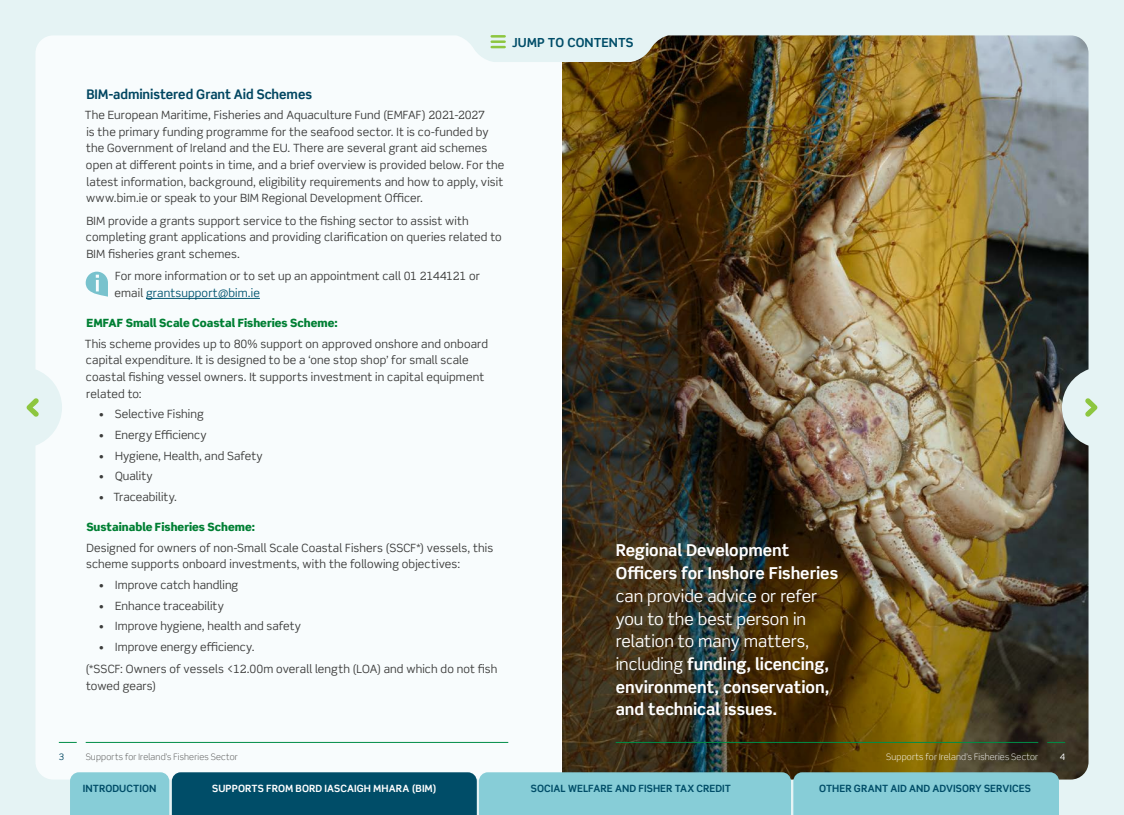
<style>
.page{position:relative;width:1124px;height:815px;background:#fff}
.page>*{position:absolute;margin:0;border:0;box-sizing:border-box;transform-origin:0 0}
.t1{font:700 16.38px/22.8px "Scene Pro";letter-spacing:-.005em;color:#fff}
.t2{font:700 13.25px "Scene Pro";letter-spacing:-.005em;color:#004560}
.Heading_1{font:700 12.5px "Scene Pro";letter-spacing:.005em;color:#004d68}
.t3{font:11.38px/16.8px "Scene Pro";letter-spacing:.01em;color:#3c3c3b}
.t4{font:700 10px "Scene Pro";letter-spacing:.01em;color:#004d68}
.Tab{font:700 10px "Scene Pro";letter-spacing:.01em;color:#fff}
.t5{font:300 8.88px "Scene Pro";letter-spacing:.02em;color:#4a4a49}
.t6{font:300 8.88px "Scene Pro";letter-spacing:.02em;color:#fff}
.t7{font:8.88px "Scene Pro";color:#004560}
.t8{font:8.88px "Scene Pro";color:#fff}
.s1{color:#005470}
.s2{font-weight:900;color:#007f33}
.s3{font-weight:300}
.s4{font-weight:400}
</style>
<div class="page">
<img style="left:0;top:0;width:1123px;height:815px">
<svg style="left:70px;top:772px;width:988px;height:43px;background:#5ea5b4"></svg>
<svg style="left:1084px;top:398px;width:13px;height:19px"></svg>
<svg style="left:26px;top:398px;width:13px;height:19px"></svg>
<svg style="left:491px;top:35px;width:13px;height:13px"></svg>
<p class="Heading_1" style="left:512px;top:34px;width:123px">JUMP TO CONTENTS</p>
<p class="t2" style="left:86px;top:86px;width:227px">BIM-administered Grant Aid Schemes</p>
<p class="t3" style="left:85px;top:106px;width:421px">The European Maritime, Fisheries and Aquaculture Fund (EMFAF) 2021-2027<br>is the primary funding programme for the seafood sector. It is co-funded by the Government of Ireland and the EU. There are several grant aid schemes open at different points in time, and a brief overview is provided below. For the latest information, background, eligibility requirements and how to apply, visit www.bim.ie or speak to your BIM Regional Development Officer.</p>
<p class="t3" style="left:86px;top:212px;width:417px">BIM provide a grants support service to the fishing sector to assist with completing grant applications and providing clarification on queries related to<br>BIM fisheries grant schemes.</p>
<p class="t3" style="left:115px;top:268px;width:367px">For more information or to set up an appointment call 01 2144121 or email <span class="s1">grantsupport@bim.ie</span></p>
<p class="t3" style="left:85px;top:313px;width:405px;line-height:20.2px"><span class="s2">EMFAF Small Scale Coastal Fisheries Scheme:<br></span>This scheme provides up to 80% support on approved onshore and onboard</p>
<p class="t3" style="left:86px;top:352px;width:399px">capital expenditure. It is designed to be a ‘one stop shop’ for small scale coastal fishing vessel owners. It supports investment in capital equipment related to:</p>
<p class="t3" style="left:99px;top:406px;width:106px"><span class="s3">•</span> Selective Fishing</p>
<p class="t3" style="left:99px;top:426px;width:109px"><span class="s3">•</span> Energy Efficiency</p>
<p class="t3" style="left:99px;top:447px;width:165px"><span class="s3">•</span> Hygiene, Health, and Safety</p>
<p class="t3" style="left:99px;top:468px;width:55px"><span class="s3">•</span> Quality</p>
<p class="t3" style="left:99px;top:488px;width:80px"><span class="s3">•</span> Traceability.</p>
<p class="t3" style="left:86px;top:517px;width:408px;line-height:20.2px"><span class="s2">Sustainable Fisheries Scheme:<br></span>Designed for owners of non-Small Scale Coastal Fishers (SSCF*) vessels, this</p>
<p class="t3" style="left:86px;top:556px;width:375px">scheme supports onboard investments, with the following objectives:</p>
<p class="t3" style="left:99px;top:576px;width:141px"><span class="s3">•</span> Improve catch handling</p>
<p class="t3" style="left:99px;top:597px;width:127px"><span class="s3">•</span> Enhance traceability</p>
<p class="t3" style="left:99px;top:618px;width:204px"><span class="s3">•</span> Improve hygiene, health and safety</p>
<p class="t3" style="left:86px;top:636px;width:413px;line-height:22.1px;text-indent:13px"><span class="s3">•</span> Improve energy efficiency.<br>(*SSCF: Owners of vessels &lt;12.00m overall length (LOA) and which do not fish</p>
<p class="t3" style="left:86px;top:677px;width:71px">towed gears)</p>
<p class="t1" style="left:615px;top:539px;width:224px">Regional Development<br>Officers for Inshore Fisheries <span class="s4">can provide advice or refer you to the best person in relation to many matters, including</span> funding, licencing, environment, conservation, and technical issues.</p>
<p class="t7" style="left:59px;top:751px;width:7px">3</p>
<p class="t5" style="left:86px;top:751px;width:153px">Supports for Ireland’s Fisheries Sector</p>
<p class="t6" style="left:886px;top:751px;width:153px">Supports for Ireland’s Fisheries Sector</p>
<p class="t8" style="left:1059px;top:751px;width:7px">4</p>
<p class="t4" style="left:83px;top:783px;width:75px">INTRODUCTION</p>
<p class="Tab" style="left:212px;top:783px;width:226px">SUPPORTS FROM BORD IASCAIGH MHARA (BIM)</p>
<p class="t4" style="left:531px;top:783px;width:202px">SOCIAL WELFARE AND FISHER TAX CREDIT</p>
<p class="t4" style="left:819px;top:783px;width:213px">OTHER GRANT AID AND ADVISORY SERVICES</p>
</div>
